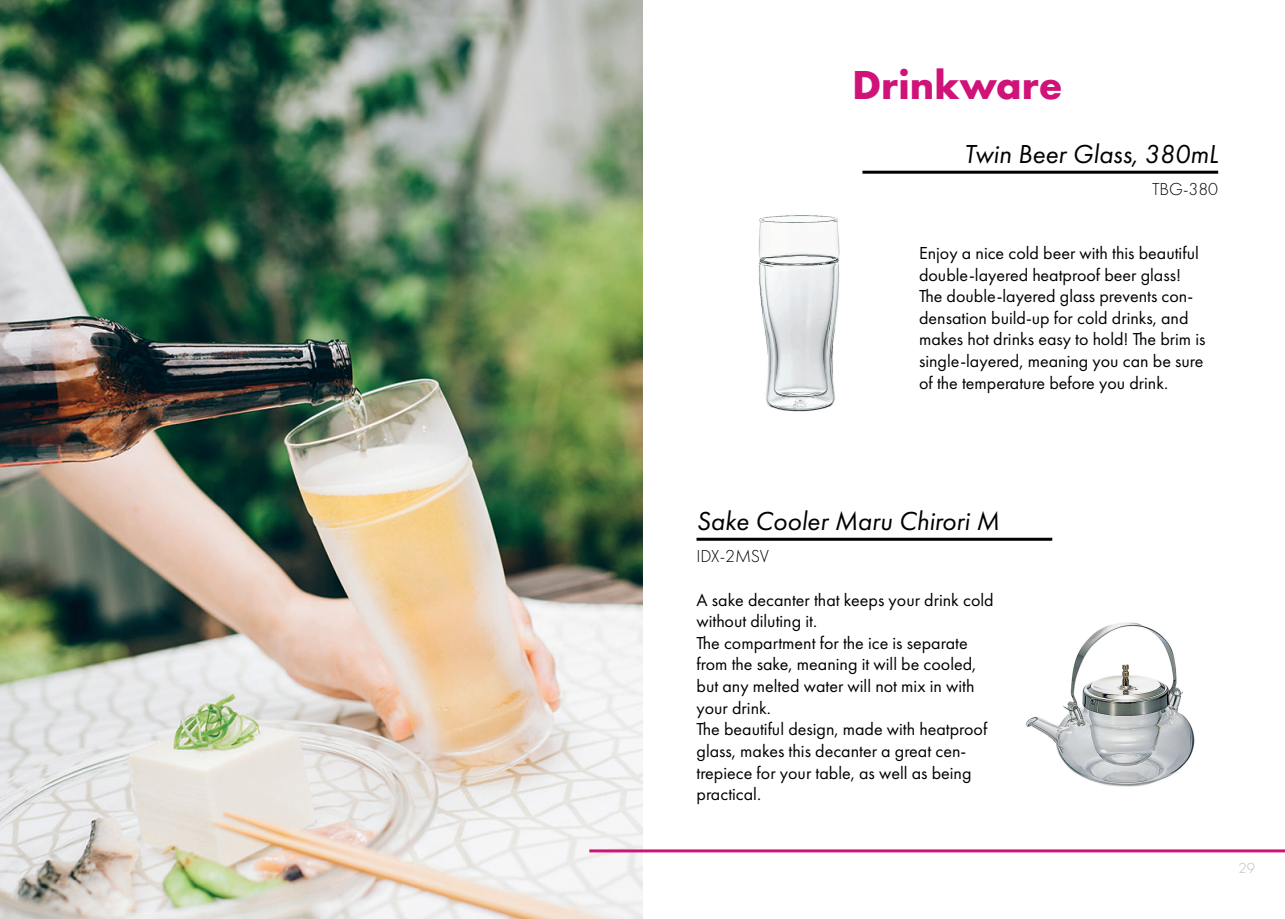
<style>
.page{position:relative;width:1285px;height:919px;background:#fff}
.page>*{position:absolute;margin:0;border:0;box-sizing:border-box;transform-origin:0 0}
.t1{font:700 42px "Futura PT";color:#cf1378}
.t2{font:italic 27px "Futura PT";color:#000}
.t3{font:18px/21.6px "Futura PT";color:#000}
.t4{font:300 18px "Futura PT";color:#000}
.t5{font:300 15px "Futura PT";color:#bcbdc0}
</style>
<div class="page">
<img style="left:0;top:0;width:642px;height:918px">
<hr style="left:589px;top:849px;width:695px;height:3px;background:#cf1378">
<img style="left:758px;top:215px;width:82px;height:197px">
<img style="left:1026px;top:622px;width:169px;height:165px">
<hr style="left:862px;top:171px;width:355px;height:3px;background:#000">
<hr style="left:696px;top:537px;width:356px;height:3px;background:#000">
<h1 class="t1" style="left:851px;top:58px;width:212px">Drinkware</h1>
<h2 class="t2" style="left:963px;top:138px;width:255px">Twin Beer Glass, 380mL</h2>
<p class="t4" style="left:1151px;top:179px;width:68px">TBG-380</p>
<p class="t3" style="left:918px;top:242px;width:288px">Enjoy a nice cold beer with this beautiful double-layered heatproof beer glass!<br>The double-layered glass prevents con&shy;densation build-up for cold drinks, and makes hot drinks easy to hold! The brim is single-layered, meaning you can be sure of the temperature before you drink.</p>
<h2 class="t2" style="left:696px;top:505px;width:304px">Sake Cooler Maru Chirori M</h2>
<p class="t4" style="left:696px;top:546px;width:74px">IDX-2MSV</p>
<p class="t3" style="left:696px;top:588px;width:298px">A sake decanter that keeps your drink cold without diluting it.<br>The compartment for the ice is separate from the sake, meaning it will be cooled, but any melted water will not mix in with your drink.<br>The beautiful design, made with heatproof glass, makes this decanter a great cen&shy;trepiece for your table, as well as being practical.</p>
<p class="t5" style="left:1238px;top:859px;width:18px">29</p>
</div>
